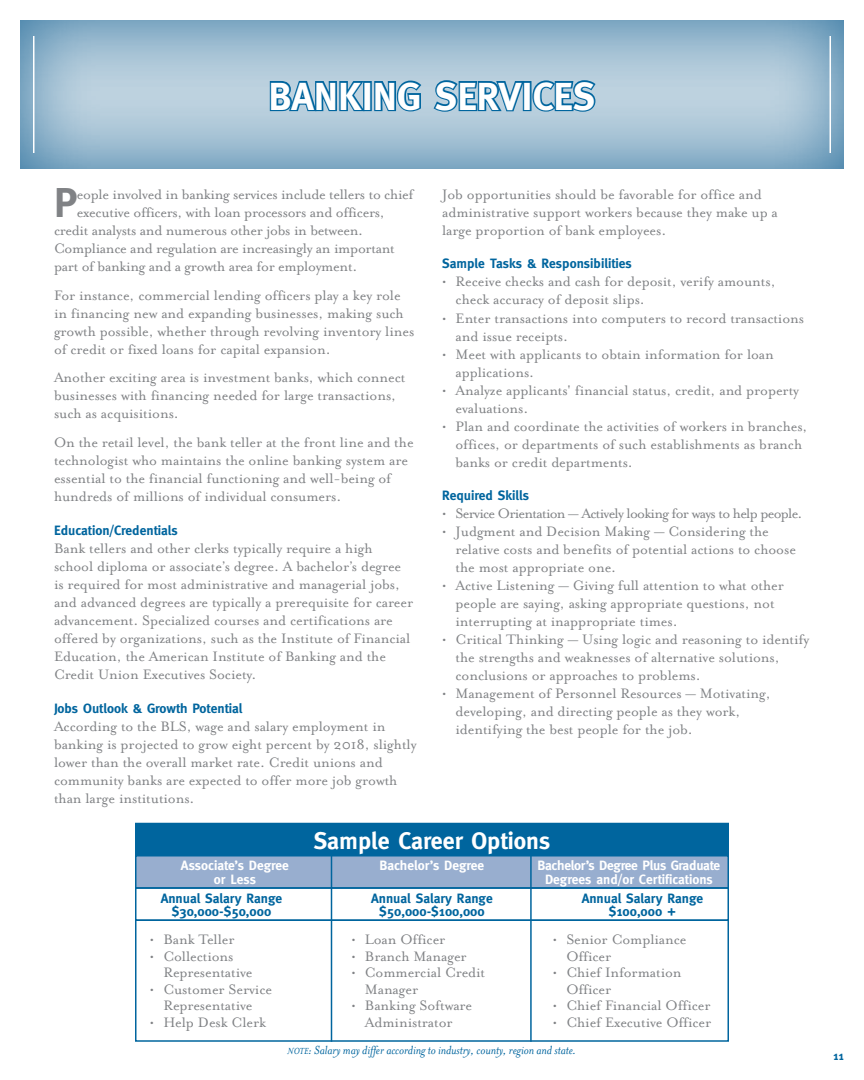
<style>
.page{position:relative;width:864px;height:1080px;background:#fff}
.page>*{position:absolute;margin:0;border:0;box-sizing:border-box;transform-origin:0 0}
.t1{font:700 41.55px "Meta";color:#808285}
.t2{font:700 39px "Meta";color:#fff}
.t3{font:700 24px "Meta";color:#fff}
.t4{font:15.75px/18px "Mrs Eaves Roman";letter-spacing:-.005em;color:#808285}
.t5{font:15.75px "Mrs Eaves Roman";letter-spacing:-.045em;color:#808285}
.t6{font:700 13.5px/13.5px "Meta";color:#00659e;text-align:center}
.t7{font:italic 13.5px "Mrs Eaves";letter-spacing:-.005em;color:#00659e}
.t8{font:700 13.5px/13.5px "Meta";letter-spacing:-.02em;color:#fff;text-align:center}
.t9{font:700 13.5px/13.5px "Meta";color:#fff;text-align:center}
.t10{font:700 12px "Meta";color:#00659e}
.s1{font-size:10.2px}
</style>
<div class="page">
<div style="left:20px;top:20px;width:825px;height:151px;background:#00659e;opacity:.75"></div>
<hr style="left:33px;top:36px;width:1px;height:117px;background:#fff">
<hr style="left:830px;top:36px;width:1px;height:117px;background:#fff">
<svg style="left:268px;top:20px;width:99px;height:151px;background:#91b6cd"></svg>
<div style="left:363px;top:81px;width:9px;height:30px;border:3px solid #00659e"></div>
<svg style="left:373px;top:20px;width:50px;height:151px;background:#90b6cd"></svg>
<svg style="left:432px;top:79px;width:166px;height:37px;background:#67a0c1"></svg>
<div style="left:136px;top:824px;width:592px;height:32px;background:#00659e"></div>
<div style="left:135px;top:823px;width:594px;height:33px;border:2px solid #00659e"></div>
<div style="left:136px;top:856px;width:592px;height:32px;background:#98aecf"></div>
<div style="left:135px;top:855px;width:594px;height:34px;border:2px solid #00659e"></div>
<div style="left:135px;top:887px;width:594px;height:34px;border:2px solid #00659e"></div>
<hr style="left:331px;top:855px;width:1px;height:187px;background:#00659e">
<hr style="left:530px;top:855px;width:2px;height:187px;background:#00659e">
<h2 class="t2" style="left:269px;top:74px;width:324px">banking services</h2>
<h1 class="t1" style="left:54px;top:178px;width:25px">P</h1>
<p class="t4" style="left:77px;top:185px;width:338px">eople involved in banking services include tellers to chief</p>
<p class="t4" style="left:77px;top:203px;width:309px">executive officers, with loan processors and officers,</p>
<p class="t4" style="left:54px;top:221px;width:311px">credit analysts and numerous other jobs in between.</p>
<p class="t4" style="left:54px;top:239px;width:342px">Compliance and regulation are increasingly an important</p>
<p class="t4" style="left:54px;top:257px;width:305px">part of banking and a growth area for employment.</p>
<p class="t4" style="left:54px;top:286px;width:362px">For instance, commercial lending officers play a key role in financing new and expanding businesses, making such growth possible, whether through revolving inventory lines of credit or fixed loans for capital expansion.</p>
<p class="t4" style="left:54px;top:369px;width:353px">Another exciting area is investment banks, which connect businesses with financing needed for large transactions, such as acquisitions.</p>
<p class="t4" style="left:54px;top:434px;width:361px">On the retail level, the bank teller at the front line and the technologist who maintains the online banking system are essential to the financial functioning and well-being of hundreds of millions of individual consumers.</p>
<p class="t6" style="left:54px;top:523px;width:125px">Education/Credentials</p>
<p class="t4" style="left:54px;top:539px;width:361px">Bank tellers and other clerks typically require a high school diploma or associate’s degree. A bachelor’s degree is required for most administrative and managerial jobs, and advanced degrees are typically a prerequisite for career advancement. Specialized courses and certifications are offered by organizations, such as the Institute of Financial Education, the American Institute of Banking and the Credit Union Executives Society.</p>
<p class="t6" style="left:54px;top:701px;width:190px">Jobs Outlook &amp; Growth Potential</p>
<p class="t4" style="left:54px;top:717px;width:364px">According to the BLS, wage and salary employment in banking is projected to grow eight percent by 2018, slightly lower than the overall market rate. Credit unions and community banks are expected to offer more job growth than large institutions.</p>
<p class="t4" style="left:442px;top:185px;width:337px">Job opportunities should be favorable for office and administrative support workers because they make up a large proportion of bank employees.</p>
<p class="t6" style="left:442px;top:257px;width:191px">Sample Tasks &amp; Responsibilities</p>
<p class="t4" style="left:456px;top:273px;width:322px;text-indent:-13px">• Receive checks and cash for deposit, verify amounts, check accuracy of deposit slips.</p>
<p class="t4" style="left:456px;top:309px;width:350px;text-indent:-13px">• Enter transactions into computers to record transactions and issue receipts.</p>
<p class="t4" style="left:456px;top:345px;width:320px;text-indent:-13px">• Meet with applicants to obtain information for loan applications.</p>
<p class="t4" style="left:456px;top:381px;width:345px;text-indent:-13px">• Analyze applicants' financial status, credit, and property evaluations.</p>
<p class="t4" style="left:455px;top:417px;width:354px;text-indent:-13px">• Plan and coordinate the activities of workers in branches, offices, or departments of such establishments as branch banks or credit departments.</p>
<p class="t6" style="left:442px;top:489px;width:88px">Required Skills</p>
<p class="t5" style="left:442px;top:505px;width:362px">• Service Orientation — Actively looking for ways to help people.</p>
<p class="t4" style="left:456px;top:523px;width:342px;text-indent:-13px">• Judgment and Decision Making — Considering the relative costs and benefits of potential actions to choose the most appropriate one.</p>
<p class="t4" style="left:456px;top:577px;width:330px;text-indent:-13px">• Active Listening — Giving full attention to what other people are saying, asking appropriate questions, not interrupting at inappropriate times.</p>
<p class="t4" style="left:456px;top:631px;width:355px;text-indent:-13px">• Critical Thinking — Using logic and reasoning to identify the strengths and weaknesses of alternative solutions, conclusions or approaches to problems.</p>
<p class="t4" style="left:455px;top:685px;width:317px;text-indent:-13px">• Management of Personnel Resources — Motivating, developing, and directing people as they work, identifying the best people for the job.</p>
<h3 class="t3" style="left:314px;top:827px;width:238px">Sample Career Options</h3>
<p class="t9" style="left:181px;top:859px;width:110px">Associate’s Degree or Less</p>
<p class="t9" style="left:380px;top:859px;width:106px">Bachelor’s Degree</p>
<p class="t8" style="left:538px;top:859px;width:184px">Bachelor’s Degree Plus Graduate<br>Degrees and/or Certifications</p>
<p class="t6" style="left:161px;top:891px;width:123px">Annual Salary Range $30,000-$50,000</p>
<p class="t6" style="left:371px;top:891px;width:123px">Annual Salary Range $50,000-$100,000</p>
<p class="t6" style="left:582px;top:891px;width:123px">Annual Salary Range $100,000 +</p>
<p class="t4" style="left:150px;top:931px;width:86px">• Bank Teller</p>
<p class="t4" style="left:163px;top:948px;width:91px;line-height:16.5px;text-indent:-13px">• Collections<br>Representative</p>
<p class="t4" style="left:150px;top:981px;width:124px;line-height:16.5px;text-align:center">• Customer Service<br>Representative</p>
<p class="t4" style="left:150px;top:1013px;width:118px">• Help Desk Clerk</p>
<p class="t4" style="left:351px;top:931px;width:96px">• Loan Officer</p>
<p class="t4" style="left:351px;top:947px;width:117px">• Branch Manager</p>
<p class="t4" style="left:365px;top:965px;width:122px;line-height:16.5px;text-indent:-13px">• Commercial Credit<br>Manager</p>
<p class="t4" style="left:351px;top:998px;width:122px;line-height:16.5px;text-align:center">• Banking Software<br>Administrator</p>
<p class="t4" style="left:566px;top:932px;width:122px;line-height:16.5px;text-indent:-13px">• Senior Compliance<br>Officer</p>
<p class="t4" style="left:566px;top:965px;width:117px;line-height:16.5px;text-indent:-13px">• Chief Information<br>Officer</p>
<p class="t4" style="left:553px;top:997px;width:159px">• Chief Financial Officer</p>
<p class="t4" style="left:553px;top:1013px;width:160px">• Chief Executive Officer</p>
<p class="t7" style="left:288px;top:1042px;width:290px"><span class="s1">note</span>: Salary may differ according to industry, county, region and state.</p>
<p class="t10" style="left:833px;top:1049px;width:12px">11</p>
</div>
